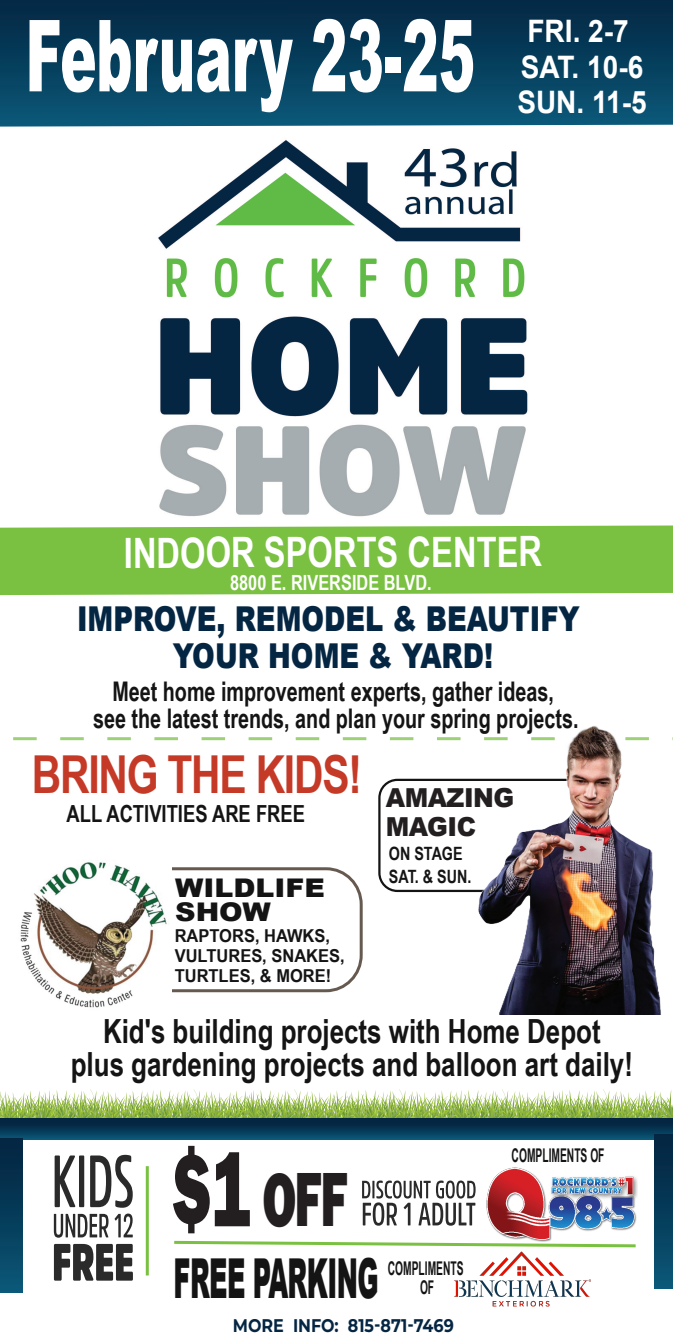
<style>
.page{position:relative;width:673px;height:1340px;background:#fff}
.page>*{position:absolute;margin:0;border:0;box-sizing:border-box;transform-origin:0 0}
.t1{font:900 99.6px "Arial";color:#fff;scale:.55 1}
.t2{font:800 78.9px "Franklin Gothic";color:#231f20;scale:.63 1}
.t3{font:900 54.9px "Arial";letter-spacing:-.025em;color:#151414;scale:.46 1}
.t4{font:700 52.2px "Arial Narrow";letter-spacing:-.025em;color:#c53927;scale:.95 1}
.t5{font:700 42px "Arial Narrow";letter-spacing:-.005em;color:#fff;scale:.95 1}
.t6{font:900 34.2px/37.2px "Arial";color:#042643;text-align:center;scale:.8 1}
.t7{font:700 33.3px/33.3px "Arial Narrow";color:#151414;text-align:center;scale:.95 1}
.t8{font:700 30.9px/35.4px "Arial";color:#fff;text-align:center;scale:.91 1}
.t9{font:700 27px/27px "Arial Narrow";color:#151414;text-align:center;scale:.89 1}
.t10{font:900 26.1px/28.8px "Arial";letter-spacing:-.02em;color:#231f20;scale:.95 1}
.t11{font:900 25.8px/23.7px "Arial";color:#151414;scale:1.1 1}
.t12{font:700 23.4px "Arial Narrow";color:#151414;scale:.95 1}
.t13{font:700 21px "Arial Narrow";letter-spacing:-.005em;color:#fff;scale:.95 1}
.t14{font:700 18.9px/18.3px "Arial Narrow";color:#151414;text-align:center;scale:.66 1}
.t15{font:700 18.3px "Montserrat";color:#042643;scale:.87 1}
.t16{font:700 18.3px/23.1px "Arial Narrow";color:#151414;scale:.95 1}
.t17{font:700 17.7px/19.8px "Arial Narrow";color:#151414;scale:1.13 1}
.s1{font-size:109.2px}
</style>
<div class="page">
<img style="left:158px;top:140px;width:370px;height:377px">
<div style="left:0;top:525px;width:673px;height:70px;background:#7ac142"></div>
<svg style="left:13px;top:737px;width:448px;height:3px"></svg>
<svg style="left:0;top:1089px;width:673px;height:29px"></svg>
<div style="left:0;top:1118px;width:673px;height:20px;background:linear-gradient(to bottom,#021b38,#084c6a)"></div>
<svg style="left:55px;top:1155px;width:20px;height:51px"></svg>
<div style="left:79px;top:1155px;width:5px;height:51px;background:#292a29"></div>
<svg style="left:90px;top:1154px;width:43px;height:53px"></svg>
<svg style="left:54px;top:1213px;width:55px;height:24px"></svg>
<svg style="left:115px;top:1213px;width:18px;height:24px"></svg>
<svg style="left:54px;top:1243px;width:79px;height:37px"></svg>
<div style="left:655px;top:1134px;width:18px;height:154px;background:linear-gradient(to bottom,#02223e,#0a5676)"></div>
<div style="left:0;top:1138px;width:23px;height:154px;background:linear-gradient(to bottom,#02233e,#0a5676)"></div>
<svg style="left:172px;top:867px;width:191px;height:126px"></svg>
<div style="left:378px;top:778px;width:209px;height:114px;border:2px solid #151414;border-radius:18px"></div>
<img style="left:477px;top:726px;width:196px;height:288px">
<img style="left:20px;top:862px;width:147px;height:146px">
<hr style="left:146px;top:1165px;width:3px;height:110px;background:#7ac142">
<svg style="left:362px;top:1180px;width:114px;height:45px"></svg>
<svg style="left:174px;top:1240px;width:462px;height:8px"></svg>
<img style="left:486px;top:1167px;width:152px;height:76px">
<img style="left:449px;top:1246px;width:148px;height:61px">
<svg style="left:0;top:0;width:673px;height:127px;background:#09415e"></svg>
<h1 class="t1" style="left:25px;top:-17px;width:819px">February 23-25</h1>
<p class="t8" style="left:517px;top:14px;width:144px">FRI. 2-7<br>SAT. 10-6<br>SUN. 11-5</p>
<h3 class="t5" style="left:124px;top:520px;width:442px">INDOOR SPORTS CENTER</h3>
<p class="t13" style="left:230px;top:566px;width:214px">8800 E. RIVERSIDE BLVD.</p>
<p class="t6" style="left:77px;top:598px;width:630px">IMPROVE, REMODEL &amp; BEAUTIFY<br>YOUR HOME &amp; YARD!</p>
<p class="t9" style="left:93px;top:676px;width:547px">Meet home improvement experts, gather ideas,<br>see the latest trends, and plan your spring projects.</p>
<h3 class="t4" style="left:32px;top:735px;width:349px">BRING THE KIDS!</h3>
<p class="t12" style="left:67px;top:795px;width:253px">ALL ACTIVITIES ARE FREE</p>
<p class="t11" style="left:175px;top:875px;width:138px">WILDLIFE<br>SHOW</p>
<p class="t17" style="left:175px;top:924px;width:152px">RAPTORS, HAWKS,<br>VULTURES, SNAKES,<br>TURTLES, &amp; MORE!</p>
<p class="t10" style="left:386px;top:782px;width:137px">AMAZING<br>MAGIC</p>
<p class="t16" style="left:389px;top:841px;width:88px">ON STAGE<br>SAT. &amp; SUN.</p>
<p class="t7" style="left:71px;top:1012px;width:593px">Kid's building projects with Home Depot<br>plus gardening projects and balloon art daily!</p>
<h2 class="t2" style="left:172px;top:1148px;width:280px"><span class="s1">$1</span> OFF</h2>
<h3 class="t3" style="left:174px;top:1237px;width:447px">FREE PARKING</h3>
<p class="t14" style="left:388px;top:1258px;width:116px">COMPLIMENTS<br>OF</p>
<p class="t15" style="left:233px;top:1312px;width:256px">MORE INFO: 815-871-7469</p>
<p class="t14" style="left:512px;top:1145px;width:142px">COMPLIMENTS OF</p>
</div>
